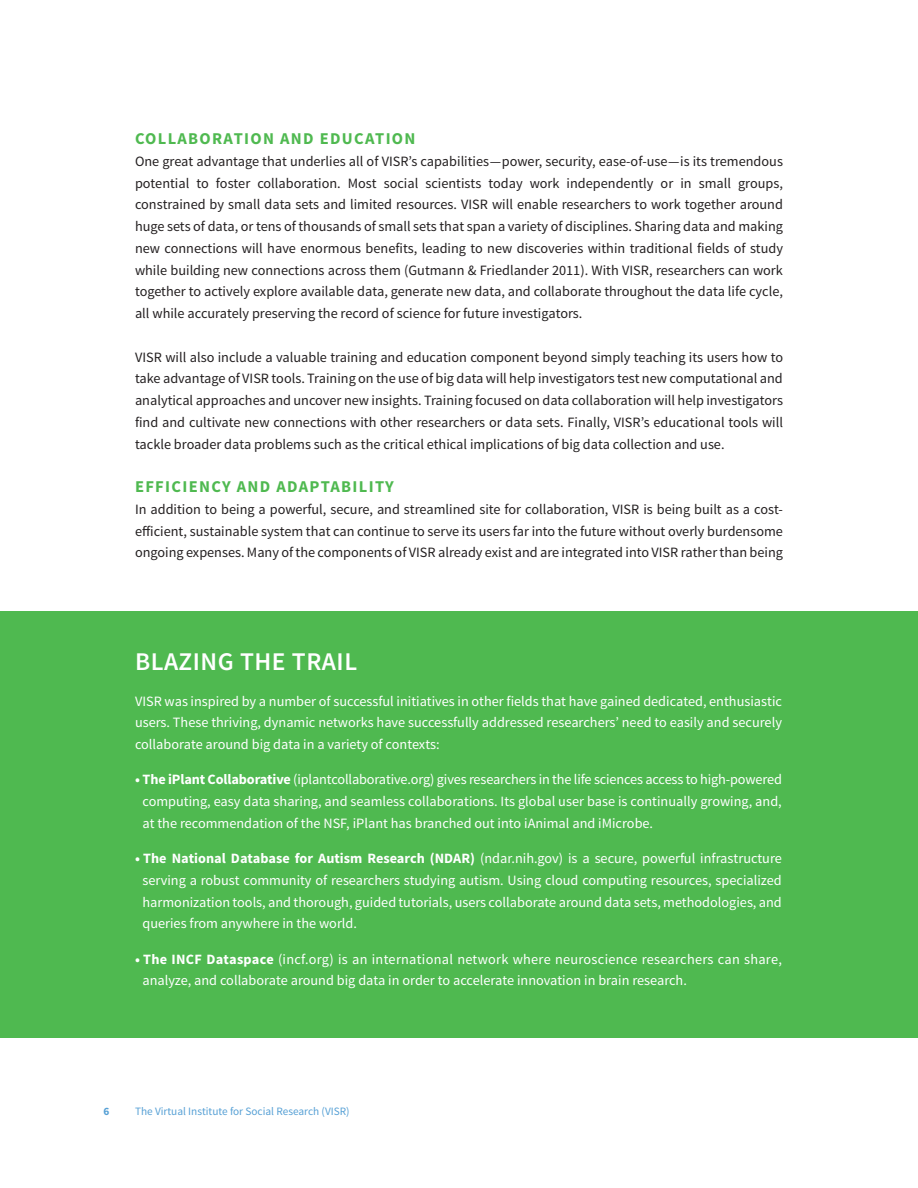
<style>
.page{position:relative;width:918px;height:1188px;background:#fff}
.page>*{position:absolute;margin:0;border:0;box-sizing:border-box;transform-origin:0 0}
.t1{font:600 25.5px "Source Sans Pro";letter-spacing:.02em;color:#fff}
.t2{font:700 16.5px "Source Sans Pro";letter-spacing:.08em;color:#4fb950}
.t3{font:14.25px/21.8px "Source Sans Pro";color:#231f20;text-align:justify}
.t4{font:14.25px/21.8px "Source Sans Pro";color:#fff;text-align:justify}
.t5{font:11.25px "Source Sans Pro";color:#56a0d5}
.t6{font:700 11.25px "Source Sans Pro";color:#56a0d5}
.s1{font-weight:700}
</style>
<div class="page">
<div style="left:0;top:611px;width:918px;height:427px;background:#4fb950"></div>
<p class="t2" style="left:135px;top:128px;width:282px">COLLABORATION AND EDUCATION</p>
<p class="t3" style="left:135px;top:151px;width:650px">One great advantage that underlies all of VISR’s capabilities—power, security, ease-of-use—is its tremendous potential to foster collaboration. Most social scientists today work independently or in small groups, constrained by small data sets and limited resources. VISR will enable researchers to work together around huge sets of data, or tens of thousands of small sets that span a variety of disciplines. Sharing data and making new connections will have enormous benefits, leading to new discoveries within traditional fields of study while building new connections across them (Gutmann &amp; Friedlander 2011). With VISR, researchers can work together to actively explore available data, generate new data, and collaborate throughout the data life cycle, all while accurately preserving the record of science for future investigators.</p>
<p class="t3" style="left:135px;top:346px;width:650px">VISR will also include a valuable training and education component beyond simply teaching its users how to take advantage of VISR tools. Training on the use of big data will help investigators test new computational and analytical approaches and uncover new insights. Training focused on data collaboration will help investigators find and cultivate new connections with other researchers or data sets. Finally, VISR’s educational tools will tackle broader data problems such as the critical ethical implications of big data collection and use.</p>
<p class="t2" style="left:135px;top:476px;width:260px">EFFICIENCY AND ADAPTABILITY</p>
<p class="t3" style="left:135px;top:499px;width:650px">In addition to being a powerful, secure, and streamlined site for collaboration, VISR is being built as a cost&shy;efficient, sustainable system that can continue to serve its users far into the future without overly burdensome ongoing expenses. Many of the components of VISR already exist and are integrated into VISR rather than being</p>
<p class="t1" style="left:135px;top:646px;width:224px">BLAZING THE TRAIL</p>
<p class="t4" style="left:135px;top:690px;width:649px">VISR was inspired by a number of successful initiatives in other fields that have gained dedicated, enthusiastic users. These thriving, dynamic networks have successfully addressed researchers’ need to easily and securely collaborate around big data in a variety of contexts:</p>
<p class="t4" style="left:142px;top:769px;width:641px;text-indent:-8px"><span class="s1">• The iPlant Collaborative</span> (iplantcollaborative.org) gives researchers in the life sciences access to high-powered computing, easy data sharing, and seamless collaborations. Its global user base is continually growing, and, at the recommendation of the NSF, iPlant has branched out into iAnimal and iMicrobe.</p>
<p class="t4" style="left:142px;top:848px;width:641px;text-indent:-8px"><span class="s1">• The National Database for Autism Research (NDAR)</span> (ndar.nih.gov) is a secure, powerful infrastructure serving a robust community of researchers studying autism. Using cloud computing resources, specialized harmonization tools, and thorough, guided tutorials, users collaborate around data sets, methodologies, and queries from anywhere in the world.</p>
<p class="t4" style="left:142px;top:948px;width:641px;text-indent:-8px"><span class="s1">• The INCF Dataspace</span> (incf.org) is an international network where neuroscience researchers can share, analyze, and collaborate around big data in order to accelerate innovation in brain research.</p>
<p class="t6" style="left:104px;top:1104px;width:7px">6</p>
<p class="t5" style="left:135px;top:1105px;width:216px">The Virtual Institute for Social Research (VISR)</p>
</div>
